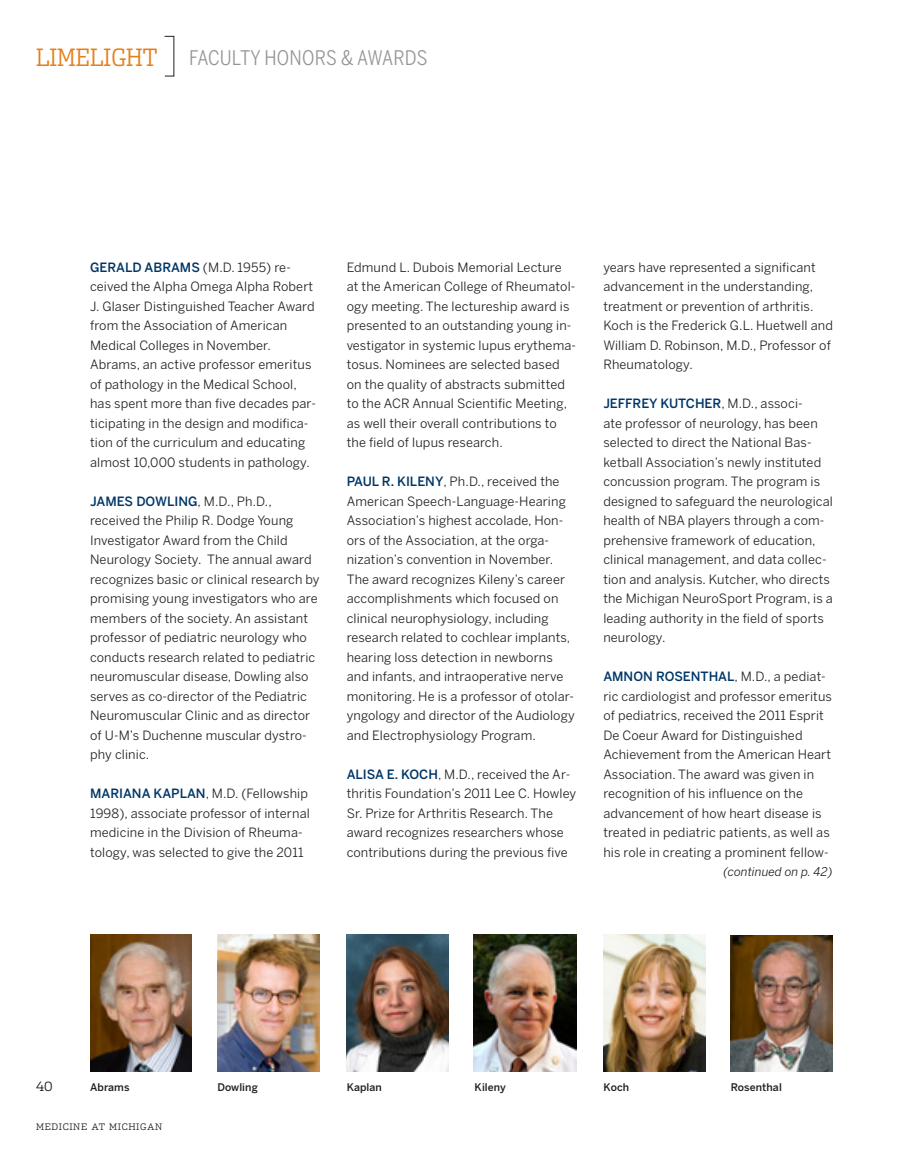
<style>
.page{position:relative;width:905px;height:1175px;background:#fff}
.page>*{position:absolute;margin:0;border:0;box-sizing:border-box;transform-origin:0 0}
.t1{font:300 24px "Dispatch Cond";color:#e4801b}
.t2{font:19.95px "Benton Sans Cond";letter-spacing:.005em;color:#939598}
.Bent__Body__8_5_13{font:12.75px/19.5px "Benton Sans";letter-spacing:.01em;color:#231f20}
.t3{font:300 12.75px "Dispatch";color:#231f20}
.Bent__Body__8_5_13-2{font:italic 12px "Benton Sans";color:#231f20}
.Photo_Caption{font:500 10.5px "Benton Sans";letter-spacing:.01em;color:#231f20}
.t4{font:300 9px "Dispatch";letter-spacing:.07em;color:#231f20}
.s1{font-weight:500;color:#003667}
</style>
<div class="page">
<img style="left:218px;top:934px;width:102px;height:137px">
<img style="left:347px;top:934px;width:102px;height:137px">
<img style="left:90px;top:934px;width:102px;height:137px">
<img style="left:473px;top:934px;width:103px;height:137px">
<img style="left:603px;top:935px;width:102px;height:136px">
<img style="left:730px;top:935px;width:102px;height:136px">
<p class="t1" style="left:36px;top:43px;width:123px">LIMELIGHT</p>
<p class="t2" style="left:189px;top:46px;width:240px">FACULTY HONORS &amp; AWARDS</p>
<p class="Bent__Body__8_5_13" style="left:90px;top:257px;width:227px"><span class="s1">GERALD ABRAMS</span> (M.D. 1955) re&shy;ceived the Alpha Omega Alpha Robert J. Glaser Distinguished Teacher Award from the Association of American Medical Colleges in November.<br>Abrams, an active professor emeritus of pathology in the Medical School, has spent more than five decades par&shy;ticipating in the design and modifica&shy;tion of the curriculum and educating almost 10,000 students in pathology.</p>
<p class="Bent__Body__8_5_13" style="left:90px;top:491px;width:231px"><span class="s1">JAMES DOWLING</span>, M.D., Ph.D., received the Philip R. Dodge Young Investigator Award from the Child Neurology Society. The annual award recognizes basic or clinical research by promising young investigators who are members of the society. An assistant professor of pediatric neurology who conducts research related to pediatric neuromuscular disease, Dowling also serves as co-director of the Pediatric Neuromuscular Clinic and as director of U-M’s Duchenne muscular dystro&shy;phy clinic.</p>
<p class="Bent__Body__8_5_13" style="left:90px;top:784px;width:221px"><span class="s1">MARIANA KAPLAN</span>, M.D. (Fellowship 1998), associate professor of internal medicine in the Division of Rheuma&shy;tology, was selected to give the 2011</p>
<p class="Bent__Body__8_5_13" style="left:346px;top:257px;width:231px">Edmund L. Dubois Memorial Lecture at the American College of Rheumatol&shy;ogy meeting. The lectureship award is presented to an outstanding young in&shy;vestigator in systemic lupus erythema&shy;tosus. Nominees are selected based on the quality of abstracts submitted to the ACR Annual Scientific Meeting, as well their overall contributions to the field of lupus research.</p>
<p class="Bent__Body__8_5_13" style="left:346px;top:472px;width:230px"><span class="s1">PAUL R. KILENY</span>, Ph.D., received the American Speech-Language-Hearing Association’s highest accolade, Hon&shy;ors of the Association, at the orga&shy;nization’s convention in November.<br>The award recognizes Kileny’s career accomplishments which focused on clinical neurophysiology, including research related to cochlear implants, hearing loss detection in newborns and infants, and intraoperative nerve monitoring. He is a professor of otolar&shy;yngology and director of the Audiology and Electrophysiology Program.</p>
<p class="Bent__Body__8_5_13" style="left:346px;top:764px;width:231px"><span class="s1">ALISA E. KOCH</span>, M.D., received the Ar&shy;thritis Foundation’s 2011 Lee C. Howley Sr. Prize for Arthritis Research. The award recognizes researchers whose contributions during the previous five</p>
<p class="Bent__Body__8_5_13" style="left:603px;top:257px;width:231px">years have represented a significant advancement in the understanding, treatment or prevention of arthritis.<br>Koch is the Frederick G.L. Huetwell and William D. Robinson, M.D., Professor of Rheumatology.</p>
<p class="Bent__Body__8_5_13" style="left:603px;top:394px;width:231px"><span class="s1">JEFFREY KUTCHER</span>, M.D., associ-<br>ate professor of neurology, has been selected to direct the National Bas&shy;ketball Association’s newly instituted concussion program. The program is designed to safeguard the neurological health of NBA players through a com&shy;prehensive framework of education, clinical management, and data collec&shy;tion and analysis. Kutcher, who directs the Michigan NeuroSport Program, is a leading authority in the field of sports neurology.</p>
<p class="Bent__Body__8_5_13" style="left:603px;top:667px;width:230px"><span class="s1">AMNON ROSENTHAL</span>, M.D., a pediat&shy;ric cardiologist and professor emeritus of pediatrics, received the 2011 Esprit De Coeur Award for Distinguished Achievement from the American Heart Association. The award was given in recognition of his influence on the advancement of how heart disease is treated in pediatric patients, as well as his role in creating a prominent fellow-</p>
<p class="Bent__Body__8_5_13-2" style="left:723px;top:865px;width:110px">(continued on p. 42)</p>
<p class="t3" style="left:36px;top:1078px;width:18px">40</p>
<p class="Photo_Caption" style="left:90px;top:1080px;width:41px">Abrams</p>
<p class="Photo_Caption" style="left:217px;top:1080px;width:42px">Dowling</p>
<p class="Photo_Caption" style="left:346px;top:1080px;width:37px">Kaplan</p>
<p class="t4" style="left:36px;top:1121px;width:128px">MEDICINE AT MICHIGAN</p>
<p class="Photo_Caption" style="left:474px;top:1080px;width:33px">Kileny</p>
<p class="Photo_Caption" style="left:603px;top:1081px;width:27px">Koch</p>
<p class="Photo_Caption" style="left:730px;top:1080px;width:52px">Rosenthal</p>
</div>
